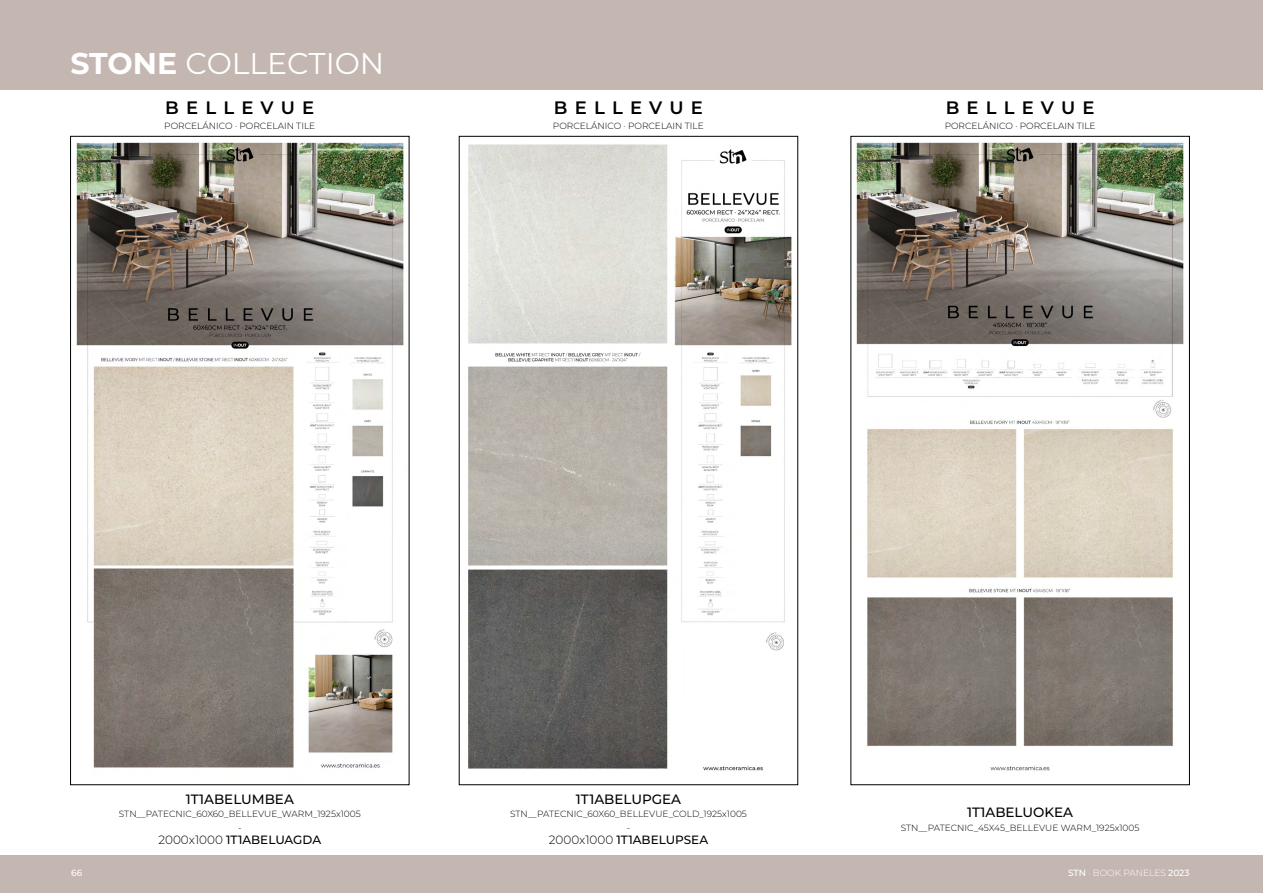
<style>
.page{position:relative;width:1263px;height:893px;background:#fff}
.page>*{position:absolute;margin:0;border:0;box-sizing:border-box;transform-origin:0 0}
.t1{font:30px "Montserrat";color:#fff}
.t2{font:600 18px "Montserrat";letter-spacing:.4em;color:#000}
.t3{font:500 13.5px "Montserrat";color:#000}
.t4{font:500 12px "Montserrat";color:#000}
.t5{font:300 9px/13.5px "Montserrat";color:#000;text-align:center}
.t6{font:300 9px "Montserrat";color:#fff}
.t7{font:500 9px "Montserrat";color:#fff}
.s1{font-weight:700}
.s2{font-weight:300}
.s3{font-weight:500}
</style>
<div class="page">
<div style="left:0;top:0;width:1263px;height:90px;background:#c4b7b2"></div>
<div style="left:0;top:856px;width:1263px;height:37px;background:#c4b7b2"></div>
<img style="left:856px;top:142px;width:328px;height:629px">
<img style="left:76px;top:142px;width:328px;height:626px">
<img style="left:468px;top:144px;width:324px;height:627px">
<h1 class="t1" style="left:70px;top:43px;width:315px"><span class="s1">STONE</span> COLLECTION</h1>
<h2 class="t2" style="left:165px;top:95px;width:150px">BELLEVUE</h2>
<p class="t5" style="left:164px;top:119px;width:153px">PORCELÁNICO · PORCELAIN TILE</p>
<h2 class="t2" style="left:554px;top:95px;width:150px">BELLEVUE</h2>
<p class="t5" style="left:553px;top:119px;width:153px">PORCELÁNICO · PORCELAIN TILE</p>
<h2 class="t2" style="left:946px;top:95px;width:150px">BELLEVUE</h2>
<p class="t5" style="left:945px;top:119px;width:153px">PORCELÁNICO · PORCELAIN TILE</p>
<h3 class="t3" style="left:186px;top:790px;width:110px">1T1ABELUMBEA</h3>
<p class="t5" style="left:119px;top:807px;width:243px">STN__PATECNIC_60X60_BELLEVUE_WARM_1925x1005 -</p>
<h3 class="t4" style="left:158px;top:832px;width:164px"><span class="s2">2000x1000</span> 1T1ABELUAGDA</h3>
<h3 class="t3" style="left:576px;top:790px;width:107px">1T1ABELUPGEA</h3>
<p class="t5" style="left:510px;top:807px;width:238px">STN__PATECNIC_60X60_BELLEVUE_COLD_1925x1005 -</p>
<h3 class="t4" style="left:549px;top:832px;width:161px"><span class="s2">2000x1000</span> 1T1ABELUPSEA</h3>
<h3 class="t3" style="left:967px;top:803px;width:108px">1T1ABELUOKEA</h3>
<p class="t5" style="left:901px;top:820px;width:240px">STN__PATECNIC_45X45_BELLEVUE WARM_1925x1005</p>
<p class="t7" style="left:71px;top:867px;width:13px">66</p>
<p class="t6" style="left:1068px;top:867px;width:123px"><span class="s3">STN</span> · BOOK PANELES <span class="s3">2023</span></p>
</div>
